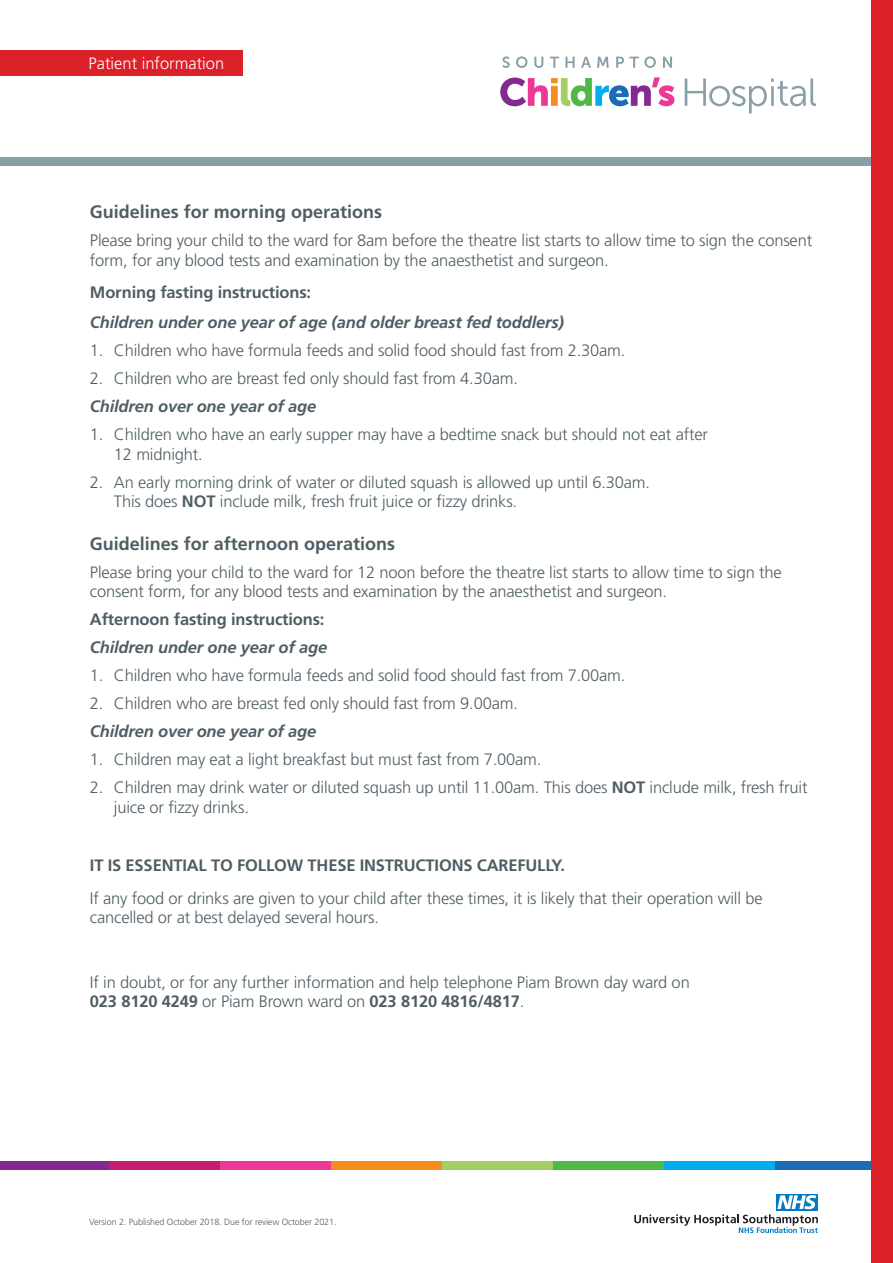
<style>
.page{position:relative;width:893px;height:1263px;background:#fff}
.page>*{position:absolute;margin:0;border:0;box-sizing:border-box;transform-origin:0 0}
.t1{font:700 18px "Frutiger";color:#4f5e64}
.t2{font:300 16.5px/19.5px "Frutiger";letter-spacing:-.01em;color:#4f5e64}
.t3{font:italic 700 16.5px "Frutiger";letter-spacing:-.01em;color:#4f5e64}
.t4{font:700 16.5px "Frutiger";letter-spacing:-.01em;color:#4f5e64}
.t5{font:300 16.5px "Frutiger";color:#fff}
.t6{font:300 9px "Frutiger";letter-spacing:-.01em;color:#4f5e64}
.s1{font-weight:700}
</style>
<div class="page">
<div style="left:0;top:157px;width:893px;height:9px;background:#899fa7"></div>
<div style="left:0;top:50px;width:243px;height:26px;background:#db2028"></div>
<div style="left:774px;top:1161px;width:119px;height:9px;background:#1a6cb6"></div>
<div style="left:663px;top:1161px;width:112px;height:9px;background:#00aeef"></div>
<div style="left:552px;top:1161px;width:112px;height:9px;background:#51b848"></div>
<div style="left:441px;top:1161px;width:112px;height:9px;background:#a1cf61"></div>
<div style="left:330px;top:1161px;width:112px;height:9px;background:#f68b1e"></div>
<div style="left:219px;top:1161px;width:112px;height:9px;background:#ed3995"></div>
<div style="left:108px;top:1161px;width:112px;height:9px;background:#c31e72"></div>
<div style="left:0;top:1161px;width:109px;height:9px;background:#832990"></div>
<div style="left:872px;top:0;width:21px;height:1263px;background:#db2028"></div>
<svg style="left:500px;top:77px;width:174px;height:29px"></svg>
<svg style="left:685px;top:78px;width:131px;height:36px"></svg>
<svg style="left:502px;top:56px;width:8px;height:12px"></svg>
<svg style="left:516px;top:56px;width:11px;height:12px"></svg>
<svg style="left:534px;top:57px;width:9px;height:11px"></svg>
<svg style="left:550px;top:57px;width:9px;height:11px"></svg>
<svg style="left:565px;top:57px;width:10px;height:11px"></svg>
<svg style="left:581px;top:57px;width:10px;height:11px"></svg>
<svg style="left:597px;top:57px;width:12px;height:11px"></svg>
<svg style="left:616px;top:56px;width:40px;height:12px"></svg>
<svg style="left:663px;top:57px;width:9px;height:11px"></svg>
<div style="left:776px;top:1194px;width:42px;height:16px;background:#007ac3"></div>
<svg style="left:634px;top:1195px;width:184px;height:38px"></svg>
<p class="t5" style="left:89px;top:54px;width:137px">Patient information</p>
<p class="t1" style="left:90px;top:201px;width:294px">Guidelines for morning operations</p>
<p class="t2" style="left:90px;top:231px;width:724px">Please bring your child to the ward for 8am before the theatre list starts to allow time to sign the consent form, for any blood tests and examination by the anaesthetist and surgeon.</p>
<p class="t4" style="left:90px;top:282px;width:223px">Morning fasting instructions:</p>
<p class="t3" style="left:90px;top:313px;width:476px">Children under one year of age (and older breast fed toddlers)</p>
<p class="t2" style="left:90px;top:341px;width:537px">1. Children who have formula feeds and solid food should fast from 2.30am.</p>
<p class="t2" style="left:90px;top:369px;width:430px">2. Children who are breast fed only should fast from 4.30am.</p>
<p class="t3" style="left:90px;top:397px;width:228px">Children over one year of age</p>
<p class="t2" style="left:114px;top:425px;width:596px;text-indent:-24px">1. Children who have an early supper may have a bedtime snack but should not eat after<br>12 midnight.</p>
<p class="t2" style="left:114px;top:472px;width:538px;text-indent:-24px">2. An early morning drink of water or diluted squash is allowed up until 6.30am.<br>This does <span class="s1">NOT</span> include milk, fresh fruit juice or fizzy drinks.</p>
<p class="t1" style="left:90px;top:533px;width:307px">Guidelines for afternoon operations</p>
<p class="t2" style="left:90px;top:562px;width:693px">Please bring your child to the ward for 12 noon before the theatre list starts to allow time to sign the consent form, for any blood tests and examination by the anaesthetist and surgeon.</p>
<p class="t4" style="left:90px;top:610px;width:236px">Afternoon fasting instructions:</p>
<p class="t3" style="left:90px;top:638px;width:239px">Children under one year of age</p>
<p class="t2" style="left:90px;top:666px;width:537px">1. Children who have formula feeds and solid food should fast from 7.00am.</p>
<p class="t2" style="left:90px;top:694px;width:430px">2. Children who are breast fed only should fast from 9.00am.</p>
<p class="t3" style="left:90px;top:722px;width:228px">Children over one year of age</p>
<p class="t2" style="left:90px;top:750px;width:453px">1. Children may eat a light breakfast but must fast from 7.00am.</p>
<p class="t2" style="left:114px;top:778px;width:695px;text-indent:-24px">2. Children may drink water or diluted squash up until 11.00am. This does <span class="s1">NOT</span> include milk, fresh fruit juice or fizzy drinks.</p>
<p class="t4" style="left:90px;top:856px;width:477px">IT IS ESSENTIAL TO FOLLOW THESE INSTRUCTIONS CAREFULLY.</p>
<p class="t2" style="left:90px;top:888px;width:674px">If any food or drinks are given to your child after these times, it is likely that their operation will be cancelled or at best delayed several hours.</p>
<p class="t2" style="left:90px;top:972px;width:601px">If in doubt, or for any further information and help telephone Piam Brown day ward on<br><span class="s1">023 8120 4249</span> or Piam Brown ward on <span class="s1">023 8120 4816/4817</span>.</p>
<p class="t6" style="left:89px;top:1217px;width:249px">Version 2. Published October 2018. Due for review October 2021.</p>
</div>
